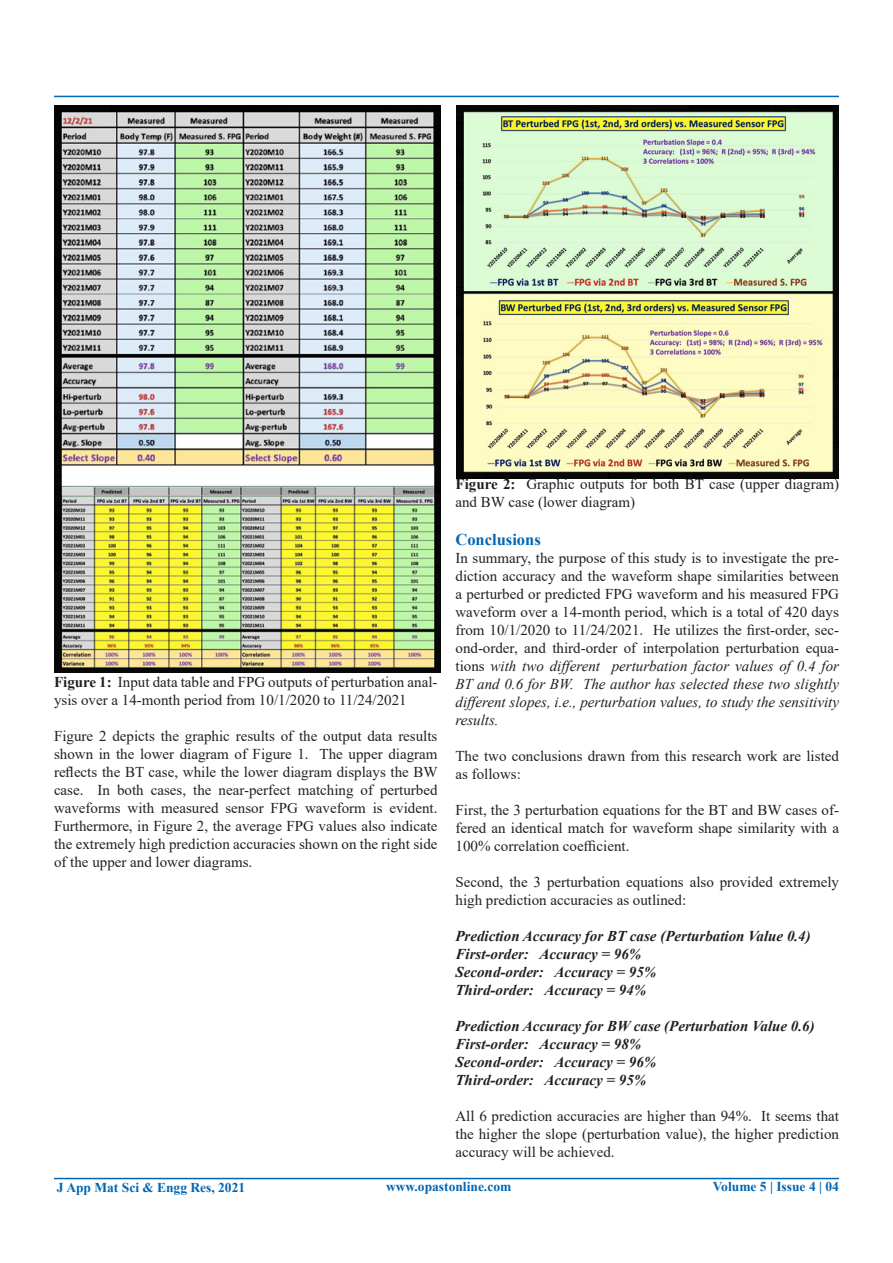
<style>
.page{position:relative;width:893px;height:1263px;background:#fff}
.page>*{position:absolute;margin:0;border:0;box-sizing:border-box;transform-origin:0 0}
.t1{font:700 16.5px "Times New Roman";color:#0166b3}
.t2{font:15px/18px "Times New Roman";color:#231f20}
.t3{font:italic 700 15px/18px "Times New Roman";color:#231f20}
.t4{font:700 13.5px "Times New Roman";color:#0166b3}
.s1{font-weight:700}
.s2{font-style:italic}
</style>
<div class="page">
<hr style="left:54px;top:1178px;width:785px;height:1px;background:#0166b3">
<hr style="left:54px;top:96px;width:785px;height:1px;background:#0166b3">
<img style="left:54px;top:105px;width:387px;height:567px">
<img style="left:456px;top:105px;width:382px;height:373px">
<p class="t2" style="left:54px;top:673px;width:385px"><span class="s1">Figure 1:</span> Input data table and FPG outputs of perturbation anal&shy;ysis over a 14-month period from 10/1/2020 to 11/24/2021</p>
<p class="t2" style="left:54px;top:727px;width:385px;text-align:justify">Figure 2 depicts the graphic results of the output data results shown in the lower diagram of Figure 1. The upper diagram reflects the BT case, while the lower diagram displays the BW case. In both cases, the near-perfect matching of perturbed waveforms with measured sensor FPG waveform is evident.<br>Furthermore, in Figure 2, the average FPG values also indicate the extremely high prediction accuracies shown on the right side of the upper and lower diagrams.</p>
<p class="t2" style="left:455px;top:475px;width:385px"><span class="s1">Figure 2:</span> Graphic outputs for both BT case (upper diagram) and BW case (lower diagram)</p>
<p class="t1" style="left:455px;top:528px;width:87px">Conclusions</p>
<p class="t2" style="left:455px;top:549px;width:385px;text-align:justify">In summary, the purpose of this study is to investigate the pre&shy;diction accuracy and the waveform shape similarities between a perturbed or predicted FPG waveform and his measured FPG waveform over a 14-month period, which is a total of 420 days from 10/1/2020 to 11/24/2021. He utilizes the first-order, sec&shy;ond-order, and third-order of interpolation perturbation equa&shy;tions <span class="s2">with two different perturbation factor values of 0.4 for BT and 0.6 for BW. The author has selected these two slightly different slopes, i.e., perturbation values, to study the sensitivity results.</span></p>
<p class="t2" style="left:455px;top:747px;width:385px">The two conclusions drawn from this research work are listed as follows:</p>
<p class="t2" style="left:455px;top:801px;width:385px;text-align:justify">First, the 3 perturbation equations for the BT and BW cases of&shy;fered an identical match for waveform shape similarity with a 100% correlation coefficient.</p>
<p class="t2" style="left:455px;top:873px;width:385px">Second, the 3 perturbation equations also provided extremely high prediction accuracies as outlined:</p>
<p class="t3" style="left:455px;top:927px;width:357px">Prediction Accuracy for BT case (Perturbation Value 0.4)<br>First-order: Accuracy = 96%<br>Second-order: Accuracy = 95%<br>Third-order: Accuracy = 94%</p>
<p class="t3" style="left:455px;top:1017px;width:361px">Prediction Accuracy for BW case (Perturbation Value 0.6)<br>First-order: Accuracy = 98%<br>Second-order: Accuracy = 96%<br>Third-order: Accuracy = 95%</p>
<p class="t2" style="left:455px;top:1107px;width:385px;text-align:justify">All 6 prediction accuracies are higher than 94%. It seems that the higher the slope (perturbation value), the higher prediction accuracy will be achieved.</p>
<p class="t4" style="left:57px;top:1178px;width:190px">J App Mat Sci &amp; Engg Res, 2021</p>
<p class="t4" style="left:386px;top:1177px;width:127px">www.opastonline.com</p>
<p class="t4" style="left:713px;top:1177px;width:128px">Volume 5 | Issue 4 | 04</p>
</div>
